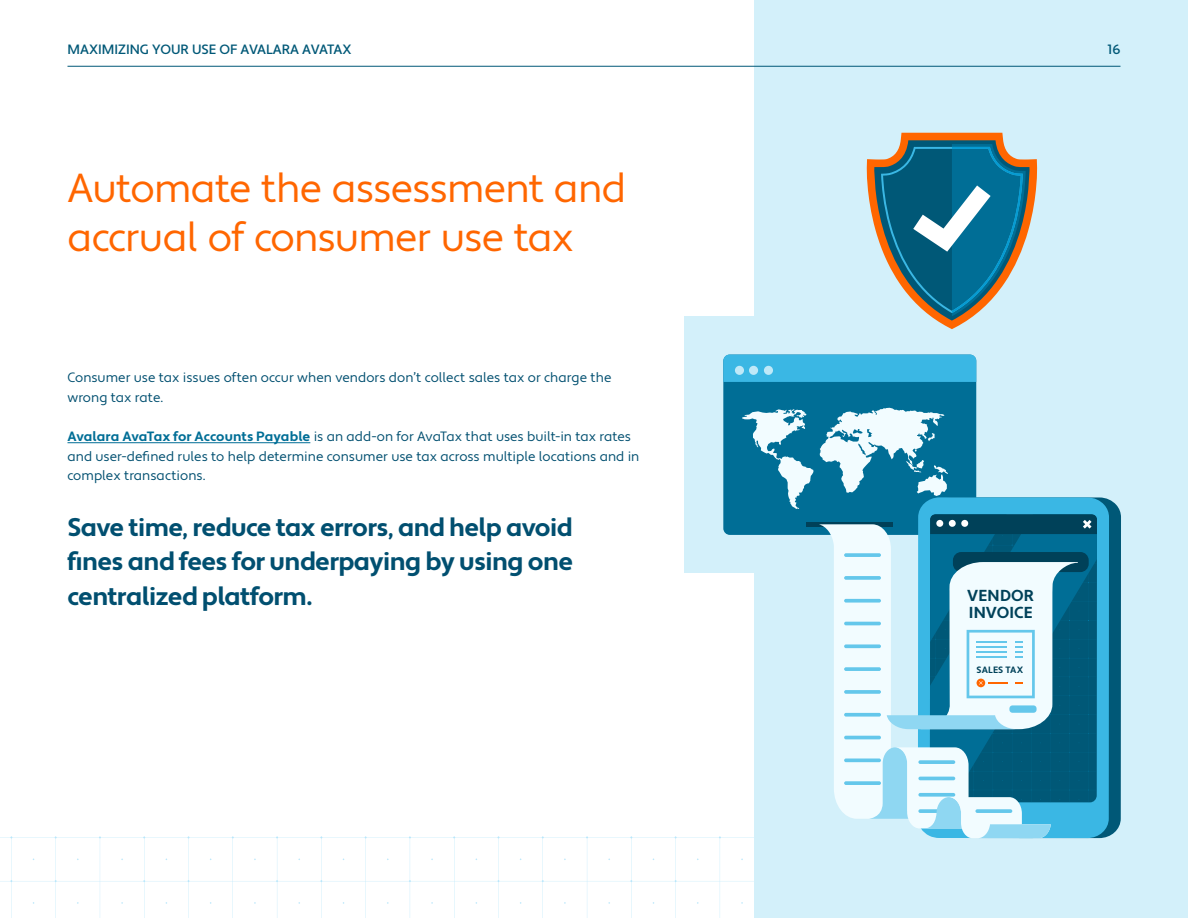
<style>
.page{position:relative;width:1188px;height:918px;background:#fff}
.page>*{position:absolute;margin:0;border:0;box-sizing:border-box;transform-origin:0 0}
.t1{font:40.5px/48.6px "Apertura";letter-spacing:-.02em;color:#f60}
.t2{font:700 25.5px/34.5px "Apertura";letter-spacing:-.03em;color:#014f70;text-align:justify}
.t3{font:700 15.9px/17.5px "Apertura";letter-spacing:.01em;color:#004159}
.t4{font:13.5px/19.5px "Apertura";color:#014f70}
.t5{font:500 13.5px "Apertura";color:#005877}
.t6{font:700 9.15px "Apertura";letter-spacing:.02em;color:#004159}
.s1{font-weight:700;color:#006e96}
</style>
<div class="page">
<svg style="left:0;top:836px;width:729px;height:82px"></svg>
<div style="left:754px;top:0;width:434px;height:918px;background:#d3f0fa"></div>
<hr style="left:68px;top:442px;width:242px;height:1px;background:#006e96">
<div style="left:685px;top:316px;width:381px;height:257px;background:#d3f0fa"></div>
<div style="left:723px;top:355px;width:253px;height:180px;background:#006e96;border-radius:7px"></div>
<div style="left:723px;top:355px;width:253px;height:27px;background:#3ab7e4"></div>
<div style="left:764px;top:366px;width:9px;height:9px;background:#bfe9f8;border-radius:50%"></div>
<div style="left:749px;top:366px;width:9px;height:9px;background:#bfe9f8;border-radius:50%"></div>
<div style="left:735px;top:366px;width:9px;height:9px;background:#bfe9f8;border-radius:50%"></div>
<svg style="left:866px;top:133px;width:172px;height:196px"></svg>
<svg style="left:729px;top:408px;width:392px;height:496px"></svg>
<hr style="left:68px;top:66px;width:1053px;height:1px;background:#005877">
<p class="t5" style="left:68px;top:41px;width:286px">MAXIMIZING YOUR USE OF AVALARA AVATAX</p>
<p class="t5" style="left:1108px;top:41px;width:14px">16</p>
<h1 class="t1" style="left:68px;top:165px;width:560px">Automate the assessment and accrual of consumer use tax</h1>
<p class="t4" style="left:68px;top:368px;width:545px">Consumer use tax issues often occur when vendors don’t collect sales tax or charge the wrong tax rate.</p>
<p class="t4" style="left:68px;top:427px;width:573px"><span class="s1">Avalara AvaTax for Accounts Payable</span> is an add-on for AvaTax that uses built-in tax rates and user-defined rules to help determine consumer use tax across multiple locations and in complex transactions.</p>
<h2 class="t2" style="left:68px;top:511px;width:507px">Save time, reduce tax errors, and help avoid fines and fees for underpaying by using one centralized platform.</h2>
<p class="t3" style="left:967px;top:587px;width:68px">VENDOR<br>INVOICE</p>
<p class="t6" style="left:977px;top:664px;width:48px">SALES TAX</p>
</div>
